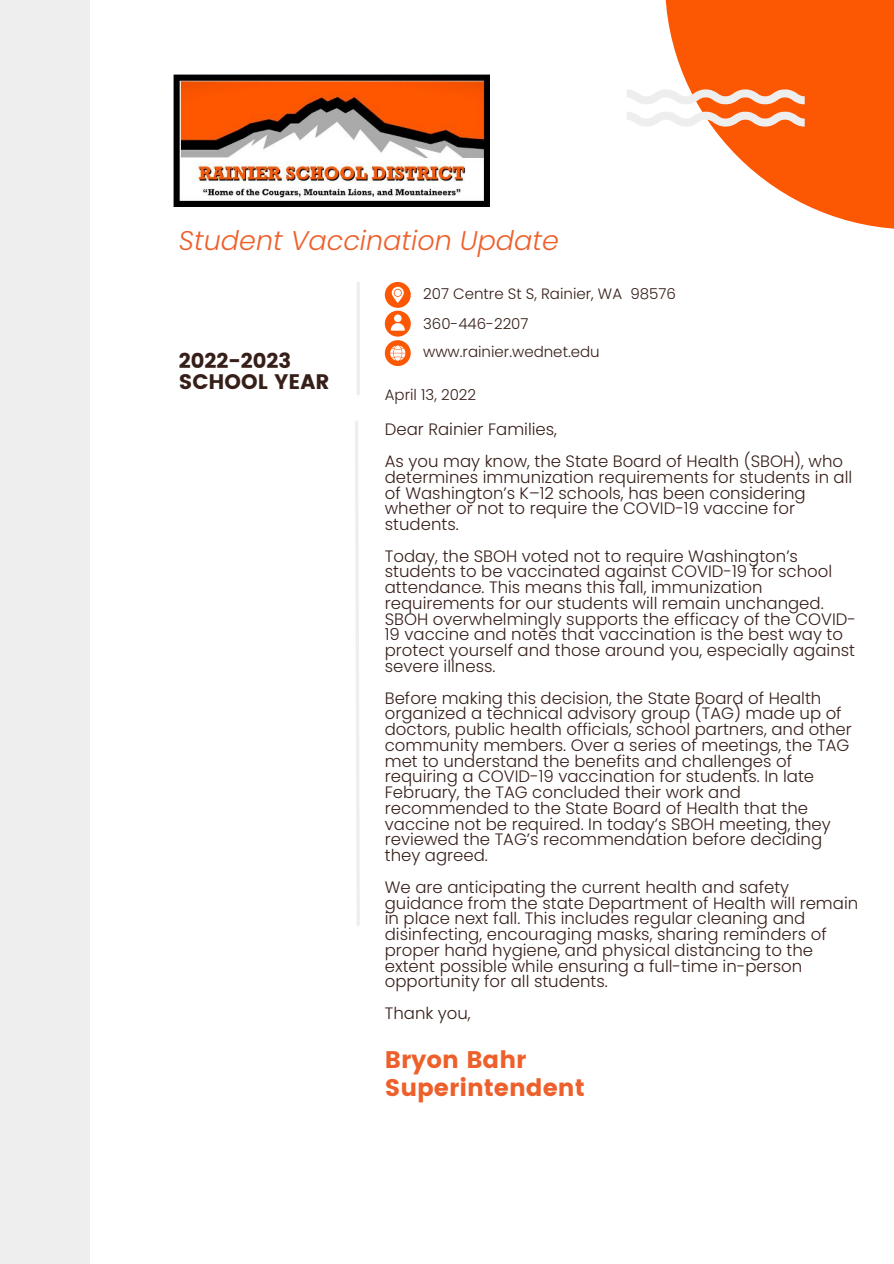
<style>
.page{position:relative;width:894px;height:1264px;background:#fff}
.page>*{position:absolute;margin:0;border:0;box-sizing:border-box;transform-origin:0 0}
.t1{font:italic 300 27px "Poppins";color:#ee602b}
.t2{font:24px "Poppins";color:#ee602b}
.t3{font:21px "Poppins";color:#371f19}
.t4{font:300 16.5px/15.8px "Poppins";color:#371f19}
.t5{font:300 15px "Poppins";color:#371f19}
</style>
<div class="page">
<div style="left:0;top:0;width:89px;height:1263px;background:#eee"></div>
<hr style="left:356px;top:283px;width:4px;height:110px;background:#eee">
<svg style="left:355px;top:421px;width:5px;height:505px"></svg>
<div style="left:385px;top:282px;width:25px;height:26px;background:#fc5703;border-radius:50%"></div>
<svg style="left:391px;top:287px;width:13px;height:16px"></svg>
<div style="left:385px;top:340px;width:25px;height:26px;background:#fc5703;border-radius:50%"></div>
<svg style="left:390px;top:345px;width:15px;height:16px"></svg>
<svg style="left:665px;top:0;width:228px;height:229px;fill:#fc5703"></svg>
<svg style="left:627px;top:89px;width:177px;height:38px"></svg>
<img style="left:173px;top:74px;width:316px;height:132px">
<svg style="left:385px;top:311px;width:25px;height:25px"></svg>
<p class="t1" style="left:179px;top:221px;width:381px">Student Vaccination Update</p>
<p class="t3" style="left:179px;top:349px;width:114px">2022-2023</p>
<p class="t3" style="left:179px;top:369px;width:152px">SCHOOL YEAR</p>
<p class="t5" style="left:423px;top:283px;width:254px">207 Centre St S, Rainier, WA 98576</p>
<p class="t5" style="left:423px;top:313px;width:107px">360-446-2207</p>
<p class="t5" style="left:423px;top:341px;width:178px">www.rainier.wednet.edu</p>
<p class="t5" style="left:385px;top:385px;width:93px">April 13, 2022</p>
<p class="t4" style="left:385px;top:422px;width:174px">Dear Rainier Families,</p>
<p class="t4" style="left:385px;top:453px;width:469px">As you may know, the State Board of Health (SBOH), who determines immunization requirements for students in all of Washington’s K–12 schools, has been considering whether or not to require the COVID-19 vaccine for students.</p>
<p class="t4" style="left:385px;top:548px;width:472px">Today, the SBOH voted not to require Washington’s students to be vaccinated against COVID-19 for school attendance. This means this fall, immunization requirements for our students will remain unchanged.<br>SBOH overwhelmingly supports the efficacy of the COVID-19 vaccine and notes that vaccination is the best way to protect yourself and those around you, especially against severe illness.</p>
<p class="t4" style="left:385px;top:690px;width:468px">Before making this decision, the State Board of Health organized a technical advisory group (TAG) made up of doctors, public health officials, school partners, and other community members. Over a series of meetings, the TAG met to understand the benefits and challenges of requiring a COVID-19 vaccination for students. In late February, the TAG concluded their work and recommended to the State Board of Health that the vaccine not be required. In today’s SBOH meeting, they reviewed the TAG’s recommendation before deciding they agreed.</p>
<p class="t4" style="left:385px;top:879px;width:475px">We are anticipating the current health and safety guidance from the state Department of Health will remain in place next fall. This includes regular cleaning and disinfecting, encouraging masks, sharing reminders of proper hand hygiene, and physical distancing to the extent possible while ensuring a full-time in-person opportunity for all students.</p>
<p class="t4" style="left:385px;top:1005px;width:87px">Thank you,</p>
<p class="t2" style="left:385px;top:1045px;width:143px">Bryon Bahr</p>
<p class="t2" style="left:385px;top:1073px;width:201px">Superintendent</p>
</div>
